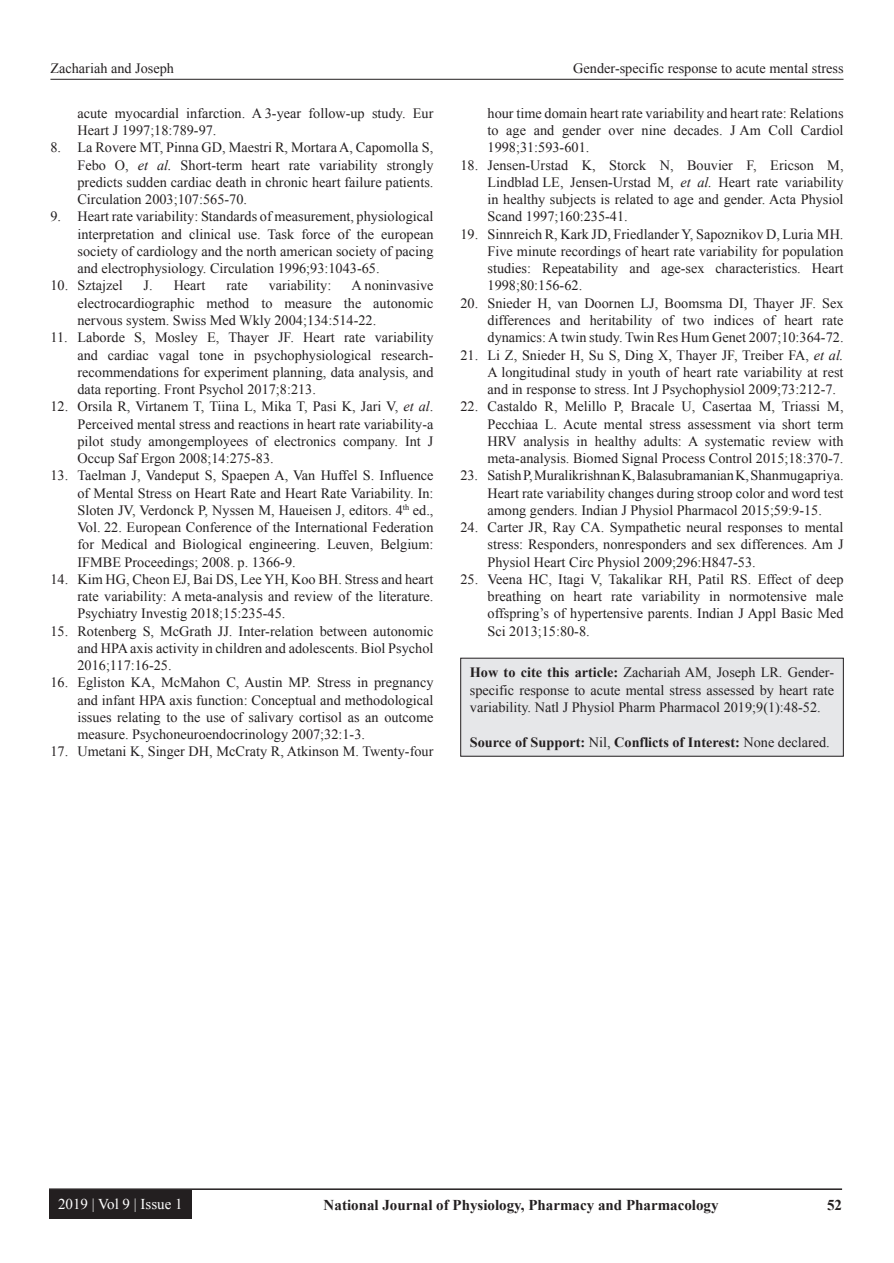
<style>
.page{position:relative;width:894px;height:1263px;background:#fff}
.page>*{position:absolute;margin:0;border:0;box-sizing:border-box;transform-origin:0 0}
.t1{font:700 15px "Times New Roman";color:#231f20}
.t2{font:15px "Times New Roman";color:#fff}
.REF{font:14.25px/17.2px "Times New Roman";color:#231f20;text-align:justify}
.HTC{font:14.25px/17.2px "Times New Roman";color:#231f20;text-align:justify}
.HTC-2{font:700 14.25px "Times New Roman";color:#231f20}
.s1{font-style:italic}
.s2{font-weight:700}
.s3{font-weight:400}
</style>
<div class="page">
<hr style="left:50px;top:79px;width:793px;height:1px;background:#231f20">
<hr style="left:49px;top:1188px;width:792px;height:1px;background:#231f20">
<div style="left:49px;top:1189px;width:143px;height:29px;background:#231f20"></div>
<div style="left:460px;top:658px;width:383px;height:98px;background:#e6e7e9"></div>
<p class="REF" style="left:50px;top:59px;width:125px">Zachariah and Joseph</p>
<p class="REF" style="left:573px;top:59px;width:271px">Gender-specific response to acute mental stress</p>
<p class="REF" style="left:77px;top:104px;width:357px">acute myocardial infarction. A 3-year follow-up study. Eur<br>Heart J 1997;18:789-97.</p>
<p class="REF" style="left:77px;top:139px;width:357px;text-indent:-27px">8. La Rovere MT, Pinna GD, Maestri R, Mortara A, Capomolla S, Febo O, <span class="s1">et al.</span> Short-term heart rate variability strongly predicts sudden cardiac death in chronic heart failure patients.<br>Circulation 2003;107:565-70.</p>
<p class="REF" style="left:77px;top:208px;width:357px;text-indent:-27px">9. Heart rate variability: Standards of measurement, physiological interpretation and clinical use. Task force of the european society of cardiology and the north american society of pacing and electrophysiology. Circulation 1996;93:1043-65.</p>
<p class="REF" style="left:50px;top:277px;width:74px">10. Sztajzel</p>
<p class="REF" style="left:143px;top:277px;width:63px">J. Heart</p>
<p class="REF" style="left:226px;top:277px;width:23px">rate</p>
<p class="REF" style="left:268px;top:277px;width:64px">variability:</p>
<p class="REF" style="left:77px;top:277px;width:357px;text-indent:274px">A noninvasive electrocardiographic method to measure the autonomic nervous system. Swiss Med Wkly 2004;134:514-22.</p>
<p class="REF" style="left:77px;top:329px;width:357px;text-indent:-27px">11. Laborde S, Mosley E, Thayer JF. Heart rate variability and cardiac vagal tone in psychophysiological research&shy;recommendations for experiment planning, data analysis, and data reporting. Front Psychol 2017;8:213.</p>
<p class="REF" style="left:77px;top:398px;width:357px;text-indent:-27px">12. Orsila R, Virtanem T, Tiina L, Mika T, Pasi K, Jari V, <span class="s1">et al</span>.<br>Perceived mental stress and reactions in heart rate variability-a pilot study amongemployees of electronics company. Int J Occup Saf Ergon 2008;14:275-83.</p>
<p class="REF" style="left:77px;top:467px;width:357px;text-indent:-27px">13. Taelman J, Vandeput S, Spaepen A, Van Huffel S. Influence of Mental Stress on Heart Rate and Heart Rate Variability. In:<br>Sloten JV, Verdonck P, Nyssen M, Haueisen J, editors. 4<sup>th</sup> ed., Vol. 22. European Conference of the International Federation for Medical and Biological engineering. Leuven, Belgium:<br>IFMBE Proceedings; 2008. p. 1366-9.</p>
<p class="REF" style="left:77px;top:570px;width:357px;text-indent:-27px">14. Kim HG, Cheon EJ, Bai DS, Lee YH, Koo BH. Stress and heart rate variability: A meta-analysis and review of the literature.<br>Psychiatry Investig 2018;15:235-45.</p>
<p class="REF" style="left:77px;top:622px;width:357px;text-indent:-27px">15. Rotenberg S, McGrath JJ. Inter-relation between autonomic and HPA axis activity in children and adolescents. Biol Psychol 2016;117:16-25.</p>
<p class="REF" style="left:77px;top:674px;width:357px;text-indent:-27px">16. Egliston KA, McMahon C, Austin MP. Stress in pregnancy and infant HPA axis function: Conceptual and methodological issues relating to the use of salivary cortisol as an outcome measure. Psychoneuroendocrinology 2007;32:1-3.</p>
<p class="REF" style="left:50px;top:743px;width:384px">17. Umetani K, Singer DH, McCraty R, Atkinson M. Twenty-four</p>
<p class="REF" style="left:487px;top:104px;width:357px">hour time domain heart rate variability and heart rate: Relations to age and gender over nine decades. J Am Coll Cardiol 1998;31:593-601.</p>
<p class="REF" style="left:487px;top:156px;width:357px;text-indent:-27px">18. Jensen-Urstad K, Storck N, Bouvier F, Ericson M, Lindblad LE, Jensen-Urstad M, <span class="s1">et al.</span> Heart rate variability in healthy subjects is related to age and gender. Acta Physiol Scand 1997;160:235-41.</p>
<p class="REF" style="left:487px;top:225px;width:357px;text-indent:-27px">19. Sinnreich R, Kark JD, Friedlander Y, Sapoznikov D, Luria MH.<br>Five minute recordings of heart rate variability for population studies: Repeatability and age-sex characteristics. Heart 1998;80:156-62.</p>
<p class="REF" style="left:487px;top:294px;width:357px;text-indent:-27px">20. Snieder H, van Doornen LJ, Boomsma DI, Thayer JF. Sex differences and heritability of two indices of heart rate dynamics: A twin study. Twin Res Hum Genet 2007;10:364-72.</p>
<p class="REF" style="left:487px;top:346px;width:357px;text-indent:-27px">21. Li Z, Snieder H, Su S, Ding X, Thayer JF, Treiber FA, <span class="s1">et al.<br></span>A longitudinal study in youth of heart rate variability at rest and in response to stress. Int J Psychophysiol 2009;73:212-7.</p>
<p class="REF" style="left:487px;top:398px;width:357px;text-indent:-27px">22. Castaldo R, Melillo P, Bracale U, Casertaa M, Triassi M, Pecchiaa L. Acute mental stress assessment via short term HRV analysis in healthy adults: A systematic review with meta-analysis. Biomed Signal Process Control 2015;18:370-7.</p>
<p class="REF" style="left:487px;top:467px;width:357px;text-indent:-27px">23. Satish P, Muralikrishnan K, Balasubramanian K, Shanmugapriya.<br>Heart rate variability changes during stroop color and word test among genders. Indian J Physiol Pharmacol 2015;59:9-15.</p>
<p class="REF" style="left:487px;top:518px;width:357px;text-indent:-27px">24. Carter JR, Ray CA. Sympathetic neural responses to mental stress: Responders, nonresponders and sex differences. Am J Physiol Heart Circ Physiol 2009;296:H847-53.</p>
<p class="REF" style="left:487px;top:570px;width:357px;text-indent:-27px">25. Veena HC, Itagi V, Takalikar RH, Patil RS. Effect of deep breathing on heart rate variability in normotensive male offspring’s of hypertensive parents. Indian J Appl Basic Med Sci 2013;15:80-8.</p>
<p class="HTC" style="left:469px;top:663px;width:365px"><span class="s2">How to cite this article:</span> Zachariah AM, Joseph LR. Gender&shy;specific response to acute mental stress assessed by heart rate variability. Natl J Physiol Pharm Pharmacol 2019;9(1):48-52.</p>
<p class="HTC-2" style="left:469px;top:732px;width:361px">Source of Support: <span class="s3">Nil,</span> Conflicts of Interest: <span class="s3">None declared.</span></p>
<p class="t2" style="left:58px;top:1194px;width:126px">2019 | Vol 9 | Issue 1</p>
<p class="t1" style="left:323px;top:1194px;width:396px">National Journal of Physiology, Pharmacy and Pharmacology</p>
<p class="t1" style="left:826px;top:1194px;width:16px">52</p>
</div>
